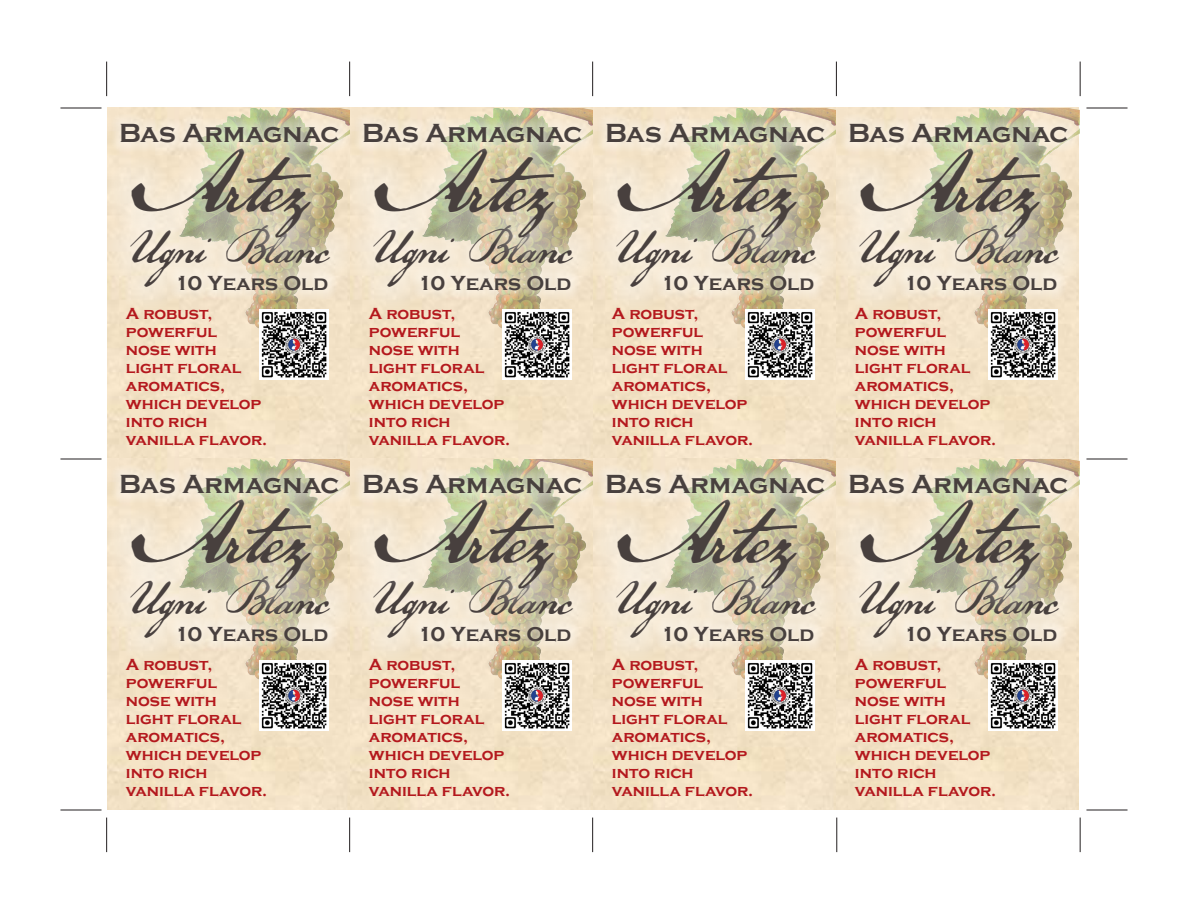
<style>
.page{position:relative;width:1188px;height:918px;background:#fff}
.page>*{position:absolute;margin:0;border:0;box-sizing:border-box;transform-origin:0 0}
.t1{font:48px "US Declaration";color:#48403e}
.t2{font:700 27px "Copperplate Gothic";color:#48403e}
.t3{font:27px "US Declaration";color:#48403e}
.t4{font:700 21px "Copperplate Gothic";color:#48403e}
.t5{font:700 16.5px/18px "Copperplate Gothic";color:#b4181d}
</style>
<div class="page">
<hr style="left:60px;top:108px;width:42px;height:1px;background:#231f20">
<hr style="left:1086px;top:108px;width:42px;height:1px;background:#231f20">
<hr style="left:60px;top:459px;width:42px;height:1px;background:#231f20">
<hr style="left:1086px;top:459px;width:42px;height:1px;background:#231f20">
<hr style="left:60px;top:810px;width:42px;height:1px;background:#231f20">
<hr style="left:1086px;top:810px;width:42px;height:1px;background:#231f20">
<hr style="left:106px;top:62px;width:1px;height:34px;background:#231f20">
<hr style="left:106px;top:818px;width:1px;height:34px;background:#231f20">
<hr style="left:349px;top:62px;width:1px;height:34px;background:#231f20">
<hr style="left:349px;top:818px;width:1px;height:34px;background:#231f20">
<hr style="left:592px;top:62px;width:1px;height:34px;background:#231f20">
<hr style="left:592px;top:818px;width:1px;height:34px;background:#231f20">
<hr style="left:836px;top:62px;width:1px;height:34px;background:#231f20">
<hr style="left:836px;top:818px;width:1px;height:34px;background:#231f20">
<hr style="left:1080px;top:62px;width:1px;height:34px;background:#231f20">
<hr style="left:1080px;top:818px;width:1px;height:34px;background:#231f20">
<img style="left:150px;top:108px;width:201px;height:237px">
<div style="left:103px;top:198px;width:254px;height:116px;background:#fff;opacity:.75"></div>
<div style="left:105px;top:121px;width:234px;height:144px;background:#fff;opacity:.75"></div>
<div style="left:110px;top:113px;width:239px;height:40px;background:#fff;opacity:.75"></div>
<div style="left:168px;top:266px;width:170px;height:35px;background:#fff;opacity:.75"></div>
<img style="left:259px;top:310px;width:69px;height:68px">
<img style="left:393px;top:108px;width:201px;height:237px">
<div style="left:346px;top:198px;width:254px;height:116px;background:#fff;opacity:.75"></div>
<div style="left:348px;top:121px;width:234px;height:144px;background:#fff;opacity:.75"></div>
<div style="left:353px;top:113px;width:239px;height:40px;background:#fff;opacity:.75"></div>
<div style="left:411px;top:266px;width:170px;height:35px;background:#fff;opacity:.75"></div>
<img style="left:502px;top:310px;width:69px;height:68px">
<img style="left:636px;top:108px;width:201px;height:237px">
<div style="left:589px;top:198px;width:254px;height:116px;background:#fff;opacity:.75"></div>
<div style="left:591px;top:121px;width:234px;height:144px;background:#fff;opacity:.75"></div>
<div style="left:596px;top:113px;width:239px;height:40px;background:#fff;opacity:.75"></div>
<div style="left:654px;top:266px;width:170px;height:35px;background:#fff;opacity:.75"></div>
<img style="left:745px;top:310px;width:69px;height:68px">
<img style="left:879px;top:108px;width:201px;height:237px">
<div style="left:832px;top:198px;width:254px;height:116px;background:#fff;opacity:.75"></div>
<div style="left:834px;top:121px;width:234px;height:144px;background:#fff;opacity:.75"></div>
<div style="left:839px;top:113px;width:239px;height:40px;background:#fff;opacity:.75"></div>
<div style="left:897px;top:266px;width:170px;height:35px;background:#fff;opacity:.75"></div>
<img style="left:988px;top:310px;width:69px;height:68px">
<img style="left:150px;top:459px;width:201px;height:237px">
<div style="left:103px;top:549px;width:254px;height:116px;background:#fff;opacity:.75"></div>
<div style="left:105px;top:472px;width:234px;height:144px;background:#fff;opacity:.75"></div>
<div style="left:110px;top:464px;width:239px;height:40px;background:#fff;opacity:.75"></div>
<div style="left:168px;top:617px;width:170px;height:35px;background:#fff;opacity:.75"></div>
<img style="left:259px;top:661px;width:69px;height:68px">
<img style="left:393px;top:459px;width:201px;height:237px">
<div style="left:346px;top:549px;width:254px;height:116px;background:#fff;opacity:.75"></div>
<div style="left:348px;top:472px;width:234px;height:144px;background:#fff;opacity:.75"></div>
<div style="left:353px;top:464px;width:239px;height:40px;background:#fff;opacity:.75"></div>
<div style="left:411px;top:617px;width:170px;height:35px;background:#fff;opacity:.75"></div>
<img style="left:502px;top:661px;width:69px;height:68px">
<img style="left:636px;top:459px;width:201px;height:237px">
<div style="left:589px;top:549px;width:254px;height:116px;background:#fff;opacity:.75"></div>
<div style="left:591px;top:472px;width:234px;height:144px;background:#fff;opacity:.75"></div>
<div style="left:596px;top:464px;width:239px;height:40px;background:#fff;opacity:.75"></div>
<div style="left:654px;top:617px;width:170px;height:35px;background:#fff;opacity:.75"></div>
<img style="left:745px;top:661px;width:69px;height:68px">
<img style="left:879px;top:459px;width:201px;height:237px">
<div style="left:832px;top:549px;width:254px;height:116px;background:#fff;opacity:.75"></div>
<div style="left:834px;top:472px;width:234px;height:144px;background:#fff;opacity:.75"></div>
<div style="left:839px;top:464px;width:239px;height:40px;background:#fff;opacity:.75"></div>
<div style="left:897px;top:617px;width:170px;height:35px;background:#fff;opacity:.75"></div>
<img style="left:988px;top:661px;width:69px;height:68px">
<p class="t2" style="left:119px;top:118px;width:222px">Bas Armagnac</p>
<p class="t1" style="left:132px;top:167px;width:181px">Artez</p>
<p class="t3" style="left:132px;top:238px;width:199px">Ugni Blanc</p>
<p class="t4" style="left:174px;top:271px;width:155px">10 Years Old</p>
<p class="t5" style="left:126px;top:305px;width:143px">A robust, powerful<br>nose with light floral aromatics, which develop into rich vanilla flavor.</p>
<p class="t2" style="left:119px;top:469px;width:222px">Bas Armagnac</p>
<p class="t1" style="left:132px;top:518px;width:181px">Artez</p>
<p class="t3" style="left:132px;top:589px;width:199px">Ugni Blanc</p>
<p class="t4" style="left:174px;top:622px;width:155px">10 Years Old</p>
<p class="t5" style="left:126px;top:656px;width:143px">A robust, powerful<br>nose with light floral aromatics, which develop into rich vanilla flavor.</p>
<p class="t2" style="left:362px;top:118px;width:222px">Bas Armagnac</p>
<p class="t1" style="left:375px;top:167px;width:181px">Artez</p>
<p class="t3" style="left:375px;top:238px;width:199px">Ugni Blanc</p>
<p class="t4" style="left:417px;top:271px;width:155px">10 Years Old</p>
<p class="t5" style="left:369px;top:305px;width:143px">A robust, powerful<br>nose with light floral aromatics, which develop into rich vanilla flavor.</p>
<p class="t2" style="left:362px;top:469px;width:222px">Bas Armagnac</p>
<p class="t1" style="left:375px;top:518px;width:181px">Artez</p>
<p class="t3" style="left:375px;top:589px;width:199px">Ugni Blanc</p>
<p class="t4" style="left:417px;top:622px;width:155px">10 Years Old</p>
<p class="t5" style="left:369px;top:656px;width:143px">A robust, powerful<br>nose with light floral aromatics, which develop into rich vanilla flavor.</p>
<p class="t2" style="left:605px;top:118px;width:222px">Bas Armagnac</p>
<p class="t1" style="left:618px;top:167px;width:181px">Artez</p>
<p class="t3" style="left:618px;top:238px;width:199px">Ugni Blanc</p>
<p class="t4" style="left:660px;top:271px;width:155px">10 Years Old</p>
<p class="t5" style="left:612px;top:305px;width:143px">A robust, powerful<br>nose with light floral aromatics, which develop into rich vanilla flavor.</p>
<p class="t2" style="left:605px;top:469px;width:222px">Bas Armagnac</p>
<p class="t1" style="left:618px;top:518px;width:181px">Artez</p>
<p class="t3" style="left:618px;top:589px;width:199px">Ugni Blanc</p>
<p class="t4" style="left:660px;top:622px;width:155px">10 Years Old</p>
<p class="t5" style="left:612px;top:656px;width:143px">A robust, powerful<br>nose with light floral aromatics, which develop into rich vanilla flavor.</p>
<p class="t2" style="left:848px;top:118px;width:222px">Bas Armagnac</p>
<p class="t1" style="left:861px;top:167px;width:181px">Artez</p>
<p class="t3" style="left:861px;top:238px;width:199px">Ugni Blanc</p>
<p class="t4" style="left:903px;top:271px;width:155px">10 Years Old</p>
<p class="t5" style="left:855px;top:305px;width:143px">A robust, powerful<br>nose with light floral aromatics, which develop into rich vanilla flavor.</p>
<p class="t2" style="left:848px;top:469px;width:222px">Bas Armagnac</p>
<p class="t1" style="left:861px;top:518px;width:181px">Artez</p>
<p class="t3" style="left:861px;top:589px;width:199px">Ugni Blanc</p>
<p class="t4" style="left:903px;top:622px;width:155px">10 Years Old</p>
<p class="t5" style="left:855px;top:656px;width:143px">A robust, powerful<br>nose with light floral aromatics, which develop into rich vanilla flavor.</p>
</div>
